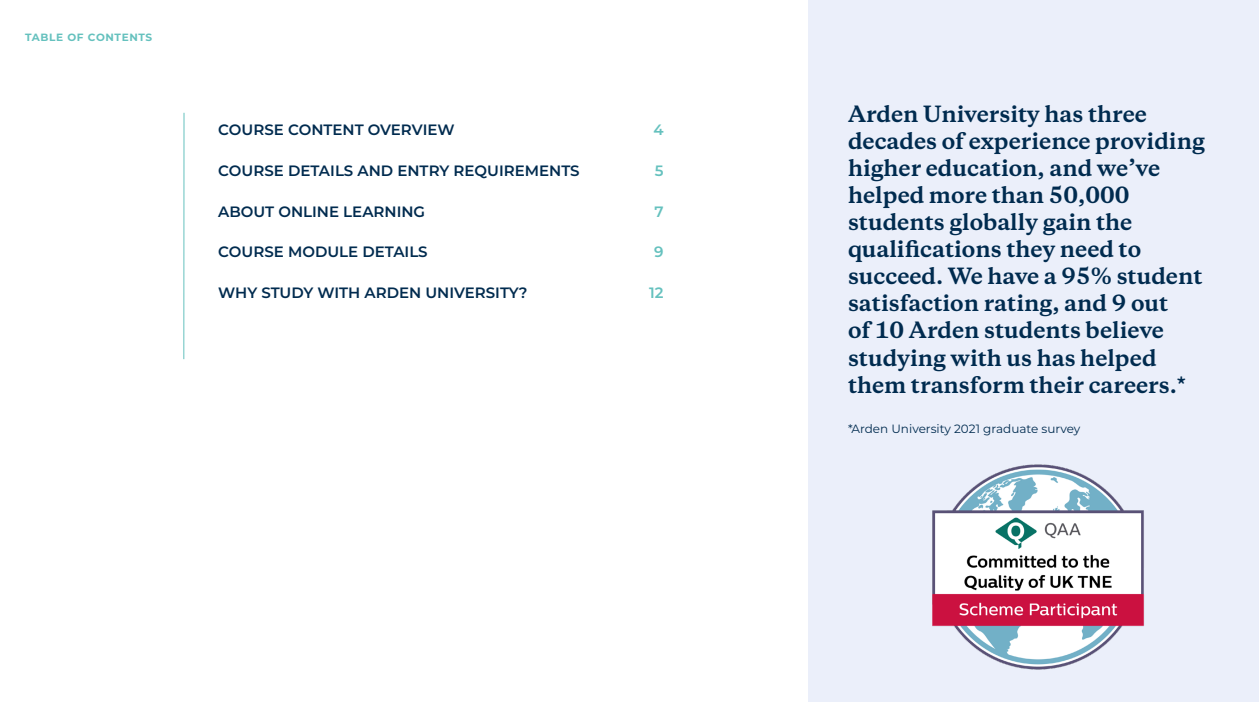
<style>
.page{position:relative;width:1259px;height:702px;background:#fff}
.page>*{position:absolute;margin:0;border:0;box-sizing:border-box;transform-origin:0 0}
.Stand_First{font:700 21px/27px "Copernicus";color:#002b4f}
.t1{font:600 15px "Montserrat";color:#002b4f}
.t2{font:600 15px "Montserrat";color:#65c1be}
.Small_Text{font:12px "Montserrat";color:#002b4f}
.t3{font:700 10.5px "Montserrat";letter-spacing:.06em;color:#65c1be}
</style>
<div class="page">
<div style="left:808px;top:0;width:451px;height:701px;background:#ebeffa"></div>
<hr style="left:183px;top:113px;width:1px;height:246px;background:#65c1be">
<img style="left:932px;top:464px;width:212px;height:206px">
<p class="t3" style="left:25px;top:29px;width:129px">TABLE OF CONTENTS</p>
<p class="t1" style="left:218px;top:119px;width:238px">COURSE CONTENT OVERVIEW</p>
<p class="t1" style="left:218px;top:160px;width:363px">COURSE DETAILS AND ENTRY REQUIREMENTS</p>
<p class="t1" style="left:218px;top:201px;width:208px">ABOUT ONLINE LEARNING</p>
<p class="t1" style="left:218px;top:241px;width:211px">COURSE MODULE DETAILS</p>
<p class="t1" style="left:218px;top:282px;width:311px">WHY STUDY WITH ARDEN UNIVERSITY?</p>
<p class="t2" style="left:653px;top:119px;width:12px">4</p>
<p class="t2" style="left:655px;top:160px;width:10px">5</p>
<p class="t2" style="left:654px;top:201px;width:11px">7</p>
<p class="t2" style="left:654px;top:241px;width:11px">9</p>
<p class="t2" style="left:649px;top:282px;width:16px">12</p>
<p class="Stand_First" style="left:848px;top:101px;width:358px">Arden University has three decades of experience providing higher education, and we’ve helped more than 50,000 students globally gain the qualifications they need to succeed. We have a 95% student satisfaction rating, and 9 out<br>of 10 Arden students believe studying with us has helped them transform their careers.*</p>
<p class="Small_Text" style="left:848px;top:420px;width:234px">*Arden University 2021 graduate survey</p>
</div>
